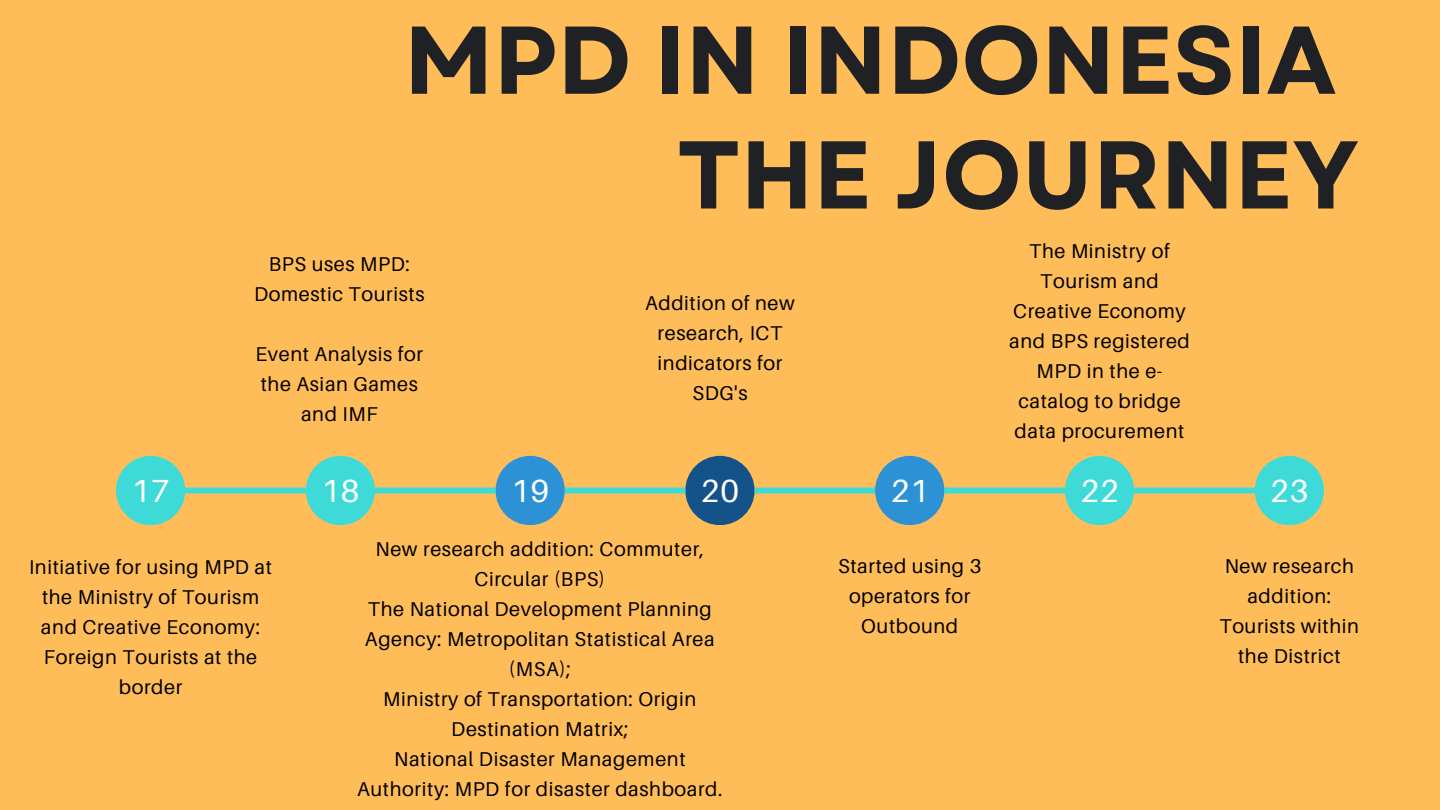
<style>
.page{position:relative;width:1440px;height:810px;background:#ffbd59}
.page>*{position:absolute;margin:0;border:0;box-sizing:border-box;transform-origin:0 0}
.t1{font:700 96px "Garet";color:#202124}
.t2{font:32px "Aileron";letter-spacing:.03em;color:#fff}
.t3{font:20px/30px "Aileron";letter-spacing:.03em;color:#000;text-align:center}
</style>
<div class="page">
<div style="left:185px;top:488px;width:121px;height:6px;background:#3edad8"></div>
<div style="left:116px;top:456px;width:69px;height:69px;background:#3edad8;border-radius:50%"></div>
<div style="left:306px;top:456px;width:69px;height:69px;background:#3edad8;border-radius:50%"></div>
<div style="left:496px;top:456px;width:69px;height:69px;background:#2c92d5;border-radius:50%"></div>
<div style="left:685px;top:456px;width:70px;height:69px;background:#13538a;border-radius:50%"></div>
<div style="left:875px;top:456px;width:69px;height:69px;background:#2c92d5;border-radius:50%"></div>
<div style="left:1065px;top:456px;width:69px;height:69px;background:#3edad8;border-radius:50%"></div>
<div style="left:1255px;top:456px;width:69px;height:69px;background:#3edad8;border-radius:50%"></div>
<div style="left:375px;top:488px;width:121px;height:6px;background:#3edad8"></div>
<div style="left:565px;top:488px;width:120px;height:6px;background:#3edad8"></div>
<div style="left:755px;top:488px;width:120px;height:6px;background:#3edad8"></div>
<div style="left:944px;top:488px;width:121px;height:6px;background:#3edad8"></div>
<div style="left:1134px;top:488px;width:121px;height:6px;background:#3edad8"></div>
<p class="t1" style="left:404px;top:-9px;width:934px">MPD IN INDONESIA</p>
<p class="t3" style="left:254px;top:248px;width:172px">BPS uses MPD:<br>Domestic Tourists</p>
<p class="t3" style="left:256px;top:338px;width:169px">Event Analysis for the Asian Games and IMF</p>
<p class="t1" style="left:677px;top:106px;width:684px">THE JOURNEY</p>
<p class="t3" style="left:645px;top:287px;width:151px">Addition of new research, ICT indicators for<br>SDG's</p>
<p class="t3" style="left:1009px;top:235px;width:182px">The Ministry of<br>Tourism and<br>Creative Economy and BPS registered<br>MPD in the e&shy;catalog to bridge data procurement</p>
<p class="t2" style="left:132px;top:471px;width:40px">17</p>
<p class="t2" style="left:321px;top:471px;width:40px">18</p>
<p class="t2" style="left:511px;top:471px;width:40px">19</p>
<p class="t2" style="left:701px;top:471px;width:40px">20</p>
<p class="t2" style="left:891px;top:471px;width:40px">21</p>
<p class="t2" style="left:1080px;top:471px;width:40px">22</p>
<p class="t2" style="left:1270px;top:471px;width:40px">23</p>
<p class="t3" style="left:29px;top:551px;width:245px">Initiative for using MPD at the Ministry of Tourism and Creative Economy:<br>Foreign Tourists at the border</p>
<p class="t3" style="left:375px;top:533px;width:330px">New research addition: Commuter,<br>Circular (BPS)</p>
<p class="t3" style="left:365px;top:593px;width:351px">The National Development Planning<br>Agency: Metropolitan Statistical Area (MSA);</p>
<p class="t3" style="left:383px;top:683px;width:315px">Ministry of Transportation: Origin<br>Destination Matrix;</p>
<p class="t3" style="left:357px;top:743px;width:367px">National Disaster Management<br>Authority: MPD for disaster dashboard.</p>
<p class="t3" style="left:838px;top:550px;width:145px">Started using 3 operators for<br>Outbound</p>
<p class="t3" style="left:1220px;top:550px;width:141px">New research addition:<br>Tourists within the District</p>
</div>
